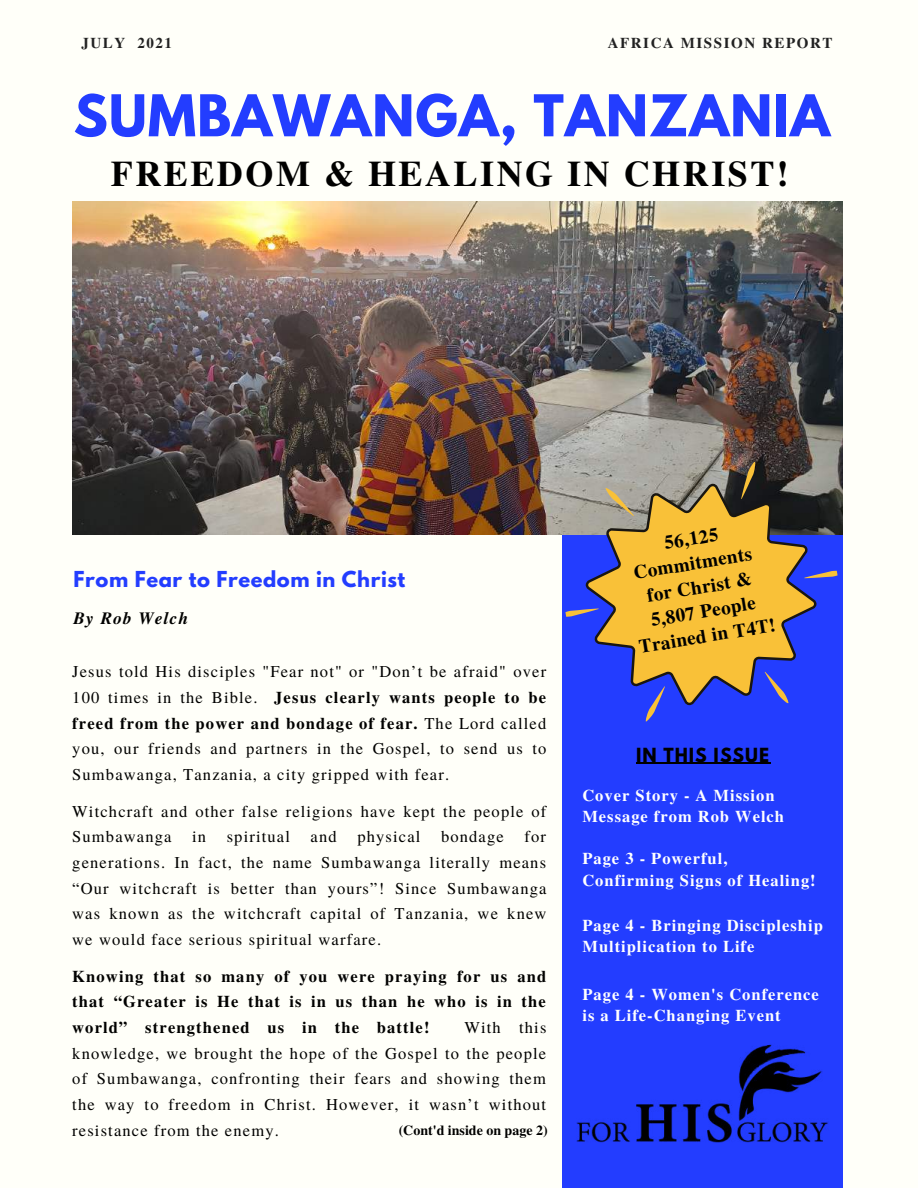
<style>
.page{position:relative;width:918px;height:1188px;background:#fffff9}
.page>*{position:absolute;margin:0;border:0;box-sizing:border-box;transform-origin:0 0}
.t1{font:700 51px "League Spartan";letter-spacing:.02em;color:#233dff}
.t2{font:700 36px "Te X Gyre Termes";letter-spacing:.07em;color:#000}
.t3{font:700 19.5px "League Spartan";letter-spacing:.03em;color:#233dff}
.t4{font:700 19.2px/24.6px "Te X Gyre Termes";color:#000;text-align:center}
.t5{font:700 17.25px "League Spartan";letter-spacing:.06em;color:#000}
.t6{font:italic 700 17.25px "Te X Gyre Termes";letter-spacing:.07em;color:#000}
.t7{font:16.5px/25.7px "Te X Gyre Termes";letter-spacing:.07em;color:#000;text-align:justify}
.t8{font:700 16.5px/21.3px "Te X Gyre Termes";letter-spacing:.06em;color:#fff}
.t9{font:700 16.5px/25.7px "Te X Gyre Termes";letter-spacing:.07em;color:#000;text-align:justify}
.t10{font:700 15px "Te X Gyre Termes";letter-spacing:.105em;color:#222}
.t11{font:700 13.95px "Te X Gyre Termes";color:#000}
.s1{font-weight:700}
</style>
<div class="page">
<div style="left:562px;top:510px;width:280px;height:678px;background:#233dff"></div>
<img style="left:72px;top:201px;width:771px;height:333px">
<img style="left:576px;top:1044px;width:252px;height:99px">
<hr style="left:636px;top:763px;width:134px;height:1px;background:#000">
<svg style="left:558px;top:462px;width:285px;height:260px"></svg>
<p class="t10" style="left:81px;top:31px;width:92px">JULY 2021</p>
<p class="t10" style="left:608px;top:31px;width:226px">AFRICA MISSION REPORT</p>
<h1 class="t1" style="left:74px;top:90px;width:758px">SUMBAWANGA, TANZANIA</h1>
<h2 class="t2" style="left:111px;top:146px;width:680px">FREEDOM &amp; HEALING IN CHRIST!</h2>
<p class="t3" style="left:74px;top:569px;width:333px">From Fear to Freedom in Christ</p>
<p class="t6" style="left:74px;top:605px;width:116px">By Rob Welch</p>
<p class="t7" style="left:72px;top:658px;width:476px">Jesus told His disciples "Fear not" or "Don’t be afraid" over 100 times in the Bible. <span class="s1">Jesus clearly wants people to be freed from the power and bondage of fear.</span> The Lord called you, our friends and partners in the Gospel, to send us to Sumbawanga, Tanzania, a city gripped with fear.</p>
<p class="t7" style="left:72px;top:798px;width:476px">Witchcraft and other false religions have kept the people of Sumbawanga in spiritual and physical bondage for generations. In fact, the name Sumbawanga literally means “Our witchcraft is better than yours”! Since Sumbawanga was known as the witchcraft capital of Tanzania, we knew we would face serious spiritual warfare.</p>
<p class="t9" style="left:72px;top:963px;width:476px">Knowing that so many of you were praying for us and that “Greater is He that is in us than he who is in the world” strengthened us in the battle!</p>
<p class="t7" style="left:72px;top:1014px;width:476px;text-indent:392px">With this knowledge, we brought the hope of the Gospel to the people of Sumbawanga, confronting their fears and showing them the way to freedom in Christ. However, it wasn’t without resistance from the enemy.</p>
<p class="t11" style="left:399px;top:1120px;width:151px">(Cont'd inside on page 2)</p>
<p class="t4" style="left:622px;top:536px;width:140px;rotate:-9deg">56,125<br>Commitments for Christ &amp;<br>5,807 People<br>Trained in T4T!</p>
<p class="t5" style="left:636px;top:746px;width:135px">IN THIS ISSUE</p>
<p class="t8" style="left:582px;top:784px;width:203px">Cover Story - A Mission<br>Message from Rob Welch</p>
<p class="t8" style="left:582px;top:847px;width:235px">Page 3 - Powerful,<br>Confirming Signs of Healing!</p>
<p class="t8" style="left:582px;top:914px;width:242px">Page 4 - Bringing Discipleship<br>Multiplication to Life</p>
<p class="t8" style="left:582px;top:983px;width:238px">Page 4 - Women's Conference is a Life-Changing Event</p>
</div>
